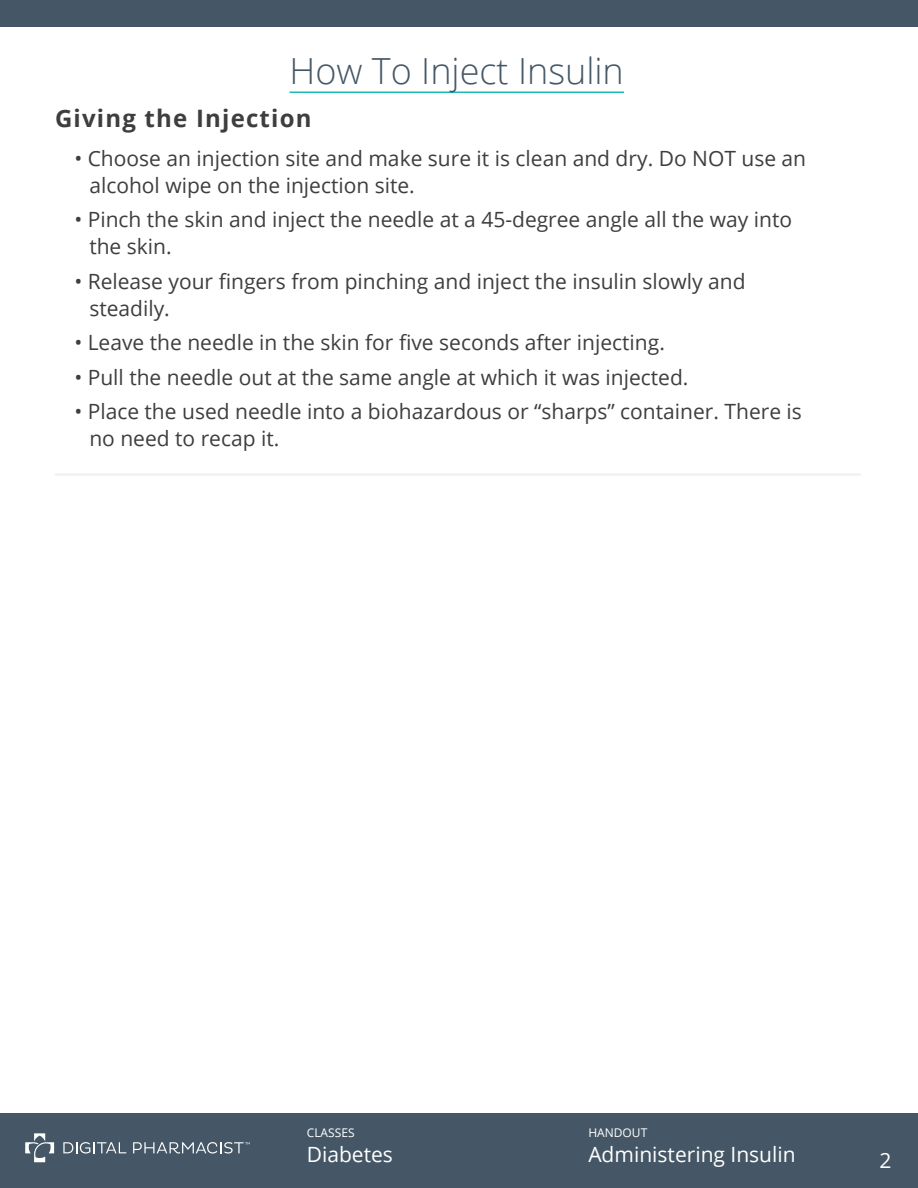
<style>
.page{position:relative;width:918px;height:1188px;background:#fff}
.page>*{position:absolute;margin:0;border:0;box-sizing:border-box;transform-origin:0 0}
.t1{font:300 36px "Open Sans";color:#455766}
.t2{font:700 24px "Open Sans";letter-spacing:.05em;color:#3e3e3f}
.t3{font:21px/27px "Open Sans";color:#3e3e3f}
.t4{font:21px "Open Sans";color:#fff}
.t5{font:12px "Open Sans";color:#fff}
</style>
<div class="page">
<hr style="left:55px;top:473px;width:805px;height:3px;background:#f2f3f4">
<hr style="left:289px;top:92px;width:335px;height:1px;background:#1dbbb5">
<div style="left:0;top:0;width:918px;height:27px;background:#455766"></div>
<div style="left:0;top:1113px;width:918px;height:75px;background:#455766"></div>
<svg style="left:25px;top:1133px;width:29px;height:29px"></svg>
<svg style="left:63px;top:1142px;width:63px;height:12px"></svg>
<svg style="left:133px;top:1142px;width:117px;height:12px"></svg>
<h1 class="t1" style="left:290px;top:46px;width:336px">How To Inject Insulin</h1>
<p class="t2" style="left:55px;top:101px;width:258px">Giving the Injection</p>
<p class="t3" style="left:89px;top:144px;width:718px;text-indent:-15px">• Choose an injection site and make sure it is clean and dry. Do NOT use an alcohol wipe on the injection site.</p>
<p class="t3" style="left:89px;top:206px;width:704px;text-indent:-15px">• Pinch the skin and inject the needle at a 45-degree angle all the way into the skin.</p>
<p class="t3" style="left:89px;top:267px;width:658px;text-indent:-15px">• Release your fingers from pinching and inject the insulin slowly and steadily.</p>
<p class="t3" style="left:74px;top:329px;width:592px">• Leave the needle in the skin for five seconds after injecting.</p>
<p class="t3" style="left:74px;top:363px;width:616px">• Pull the needle out at the same angle at which it was injected.</p>
<p class="t3" style="left:89px;top:398px;width:714px;text-indent:-15px">• Place the used needle into a biohazardous or “sharps” container. There is no need to recap it.</p>
<p class="t5" style="left:307px;top:1125px;width:49px">CLASSES</p>
<p class="t4" style="left:307px;top:1140px;width:88px">Diabetes</p>
<p class="t5" style="left:588px;top:1125px;width:60px">HANDOUT</p>
<p class="t4" style="left:588px;top:1140px;width:209px">Administering Insulin</p>
<p class="t4" style="left:879px;top:1146px;width:14px">2</p>
</div>
